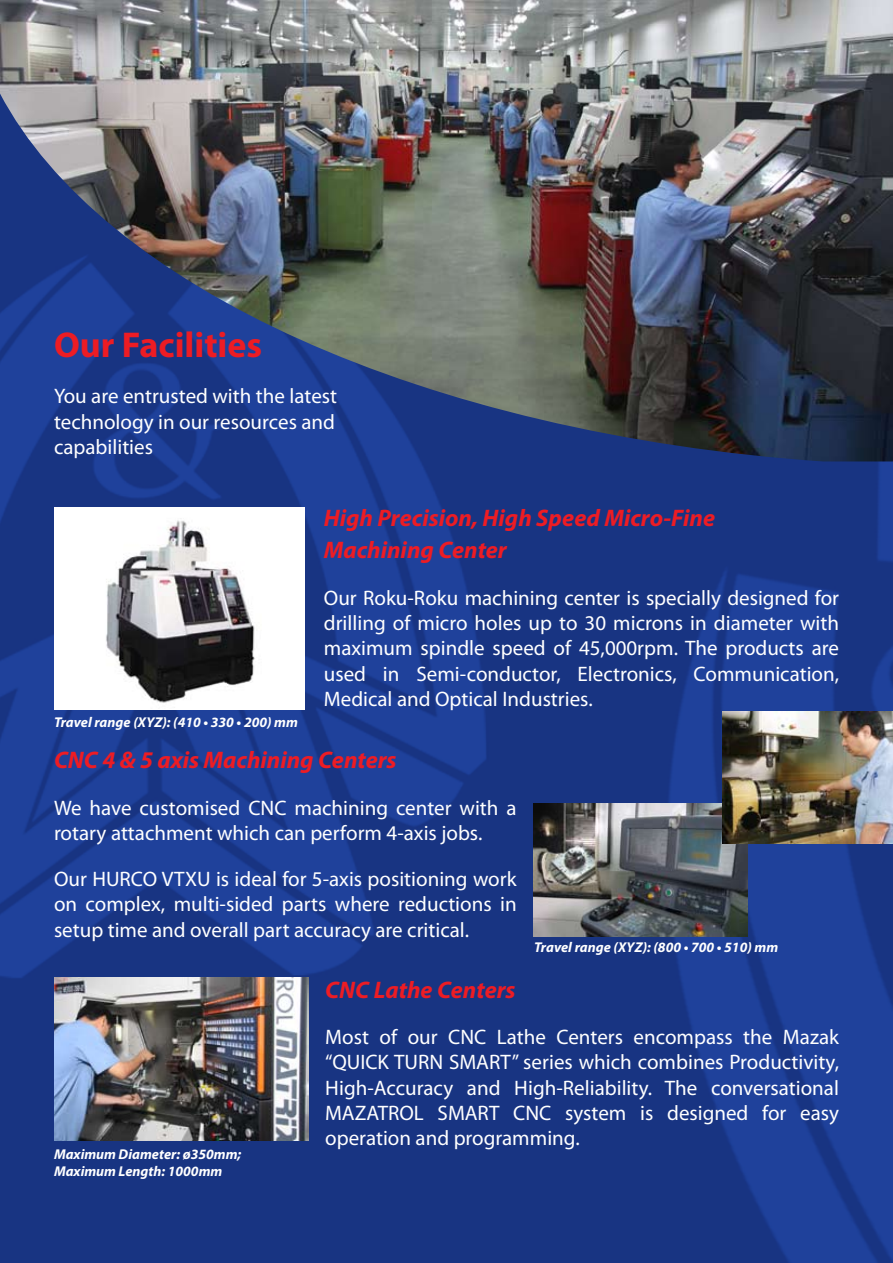
<style>
.page{position:relative;width:893px;height:1263px;background:#fff}
.page>*{position:absolute;margin:0;border:0;box-sizing:border-box;transform-origin:0 0}
.t1{font:700 36px "Myriad Pro";color:#ed1c24}
.t2{font:italic 700 24px/32.4px "Myriad Pro";color:#ed1c24}
.t3{font:21px/25.2px "Myriad Pro";color:#fff;text-align:justify}
.t4{font:italic 700 14.25px/17.1px "Myriad Pro";color:#fff}
</style>
<div class="page">
<img style="left:0;top:461px;width:893px;height:802px">
<img style="left:0;top:0;width:893px;height:461px">
<img style="left:54px;top:508px;width:250px;height:202px">
<img style="left:533px;top:804px;width:215px;height:133px">
<img style="left:723px;top:711px;width:170px;height:133px">
<img style="left:54px;top:977px;width:254px;height:163px">
<h1 class="t1" style="left:54px;top:321px;width:210px">Our Facilities</h1>
<p class="t3" style="left:54px;top:383px;width:285px">You are entrusted with the latest technology in our resources and capabilities</p>
<p class="t4" style="left:54px;top:714px;width:245px">Travel range (XYZ): (410 • 330 • 200) mm</p>
<p class="t2" style="left:324px;top:501px;width:393px">High Precision, High Speed Micro-Fine<br>Machining Center</p>
<p class="t3" style="left:324px;top:585px;width:517px">Our Roku-Roku machining center is specially designed for drilling of micro holes up to 30 microns in diameter with maximum spindle speed of 45,000rpm. The products are used in Semi-conductor, Electronics, Communication, Medical and Optical Industries.</p>
<p class="t2" style="left:54px;top:743px;width:344px">CNC 4 &amp; 5 axis Machining Centers</p>
<p class="t3" style="left:54px;top:795px;width:464px">We have customised CNC machining center with a rotary attachment which can perform 4-axis jobs.</p>
<p class="t3" style="left:54px;top:866px;width:464px">Our HURCO VTXU is ideal for 5-axis positioning work on complex, multi-sided parts where reductions in setup time and overall part accuracy are critical.</p>
<p class="t4" style="left:534px;top:938px;width:245px">Travel range (XYZ): (800 • 700 • 510) mm</p>
<p class="t4" style="left:54px;top:1145px;width:189px">Maximum Diameter: ø350mm;<br>Maximum Length: 1000mm</p>
<p class="t2" style="left:325px;top:973px;width:192px">CNC Lathe Centers</p>
<p class="t3" style="left:325px;top:1024px;width:515px">Most of our CNC Lathe Centers encompass the Mazak “QUICK TURN SMART” series which combines Productivity, High-Accuracy and High-Reliability. The conversational MAZATROL SMART CNC system is designed for easy operation and programming.</p>
</div>
